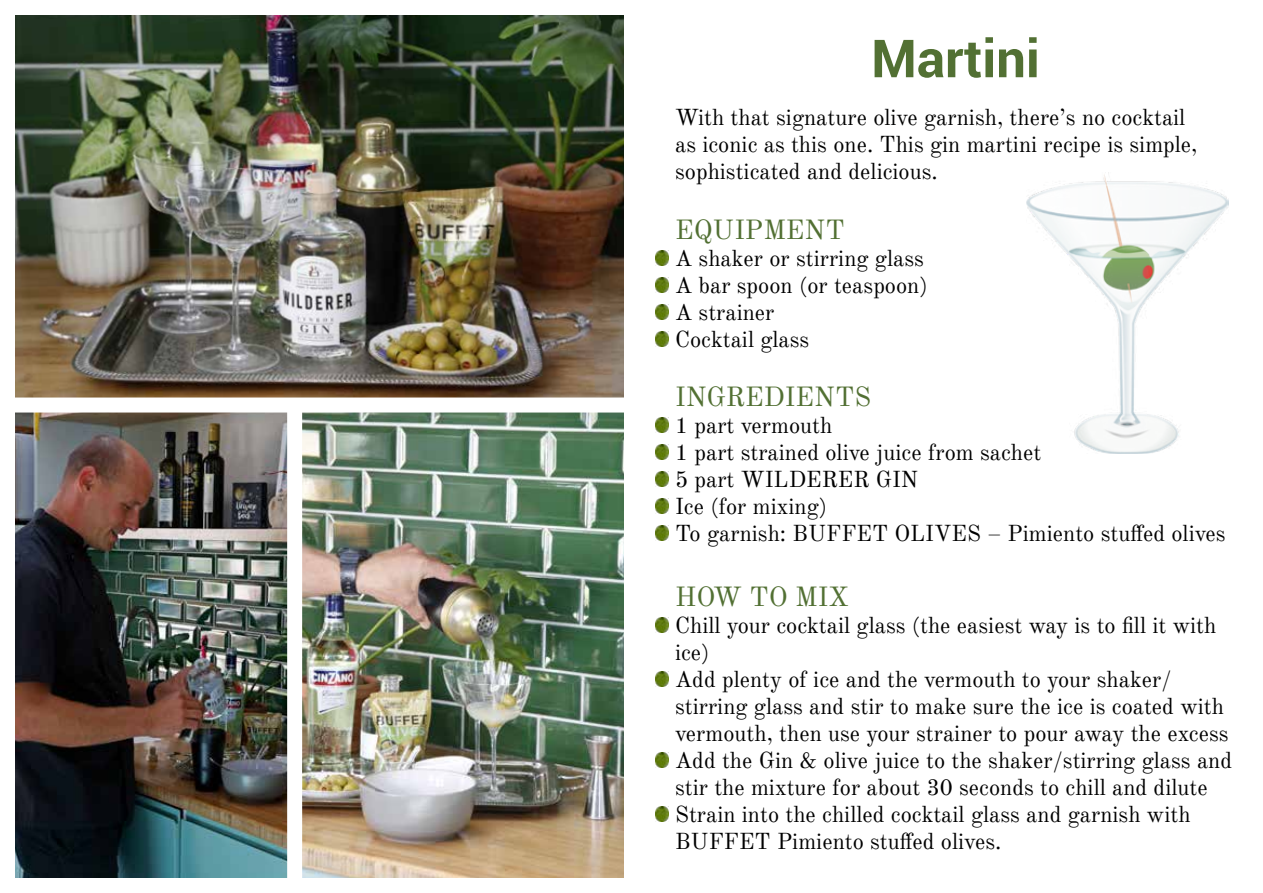
<style>
.page{position:relative;width:1263px;height:893px;background:#fff}
.page>*{position:absolute;margin:0;border:0;box-sizing:border-box;transform-origin:0 0}
.t1{font:700 52.5px "Roboto";color:#527033}
.t2{font:27px "Old Standard TT";color:#527033}
.t3{font:22.5px/27px "Old Standard TT";color:#000101}
</style>
<div class="page">
<img style="left:16px;top:16px;width:608px;height:382px">
<img style="left:302px;top:412px;width:322px;height:465px">
<img style="left:16px;top:412px;width:271px;height:465px">
<img style="left:1026px;top:172px;width:202px;height:282px">
<img style="left:656px;top:250px;width:12px;height:16px">
<img style="left:656px;top:277px;width:12px;height:15px">
<img style="left:656px;top:304px;width:12px;height:15px">
<img style="left:656px;top:331px;width:12px;height:15px">
<img style="left:656px;top:418px;width:12px;height:15px">
<img style="left:656px;top:445px;width:12px;height:15px">
<img style="left:656px;top:472px;width:12px;height:15px">
<img style="left:656px;top:499px;width:12px;height:15px">
<img style="left:656px;top:526px;width:12px;height:15px">
<img style="left:656px;top:617px;width:12px;height:16px">
<img style="left:656px;top:671px;width:12px;height:16px">
<img style="left:656px;top:752px;width:12px;height:16px">
<img style="left:656px;top:806px;width:12px;height:16px">
<h1 class="t1" style="left:871px;top:22px;width:170px">Martini</h1>
<p class="t3" style="left:675px;top:104px;width:524px">With that signature olive garnish, there’s no cocktail as iconic as this one. This gin martini recipe is simple, sophisticated and delicious.</p>
<p class="t2" style="left:675px;top:213px;width:171px">EQUIPMENT</p>
<p class="t3" style="left:675px;top:245px;width:254px">A shaker or stirring glass<br>A bar spoon (or teaspoon)<br>A strainer<br>Cocktail glass</p>
<p class="t2" style="left:675px;top:380px;width:197px">INGREDIENTS</p>
<p class="t3" style="left:675px;top:412px;width:552px">1 part vermouth<br>1 part strained olive juice from sachet<br>5 part WILDERER GIN<br>Ice (for mixing)<br>To garnish: BUFFET OLIVES – Pimiento stuffed olives</p>
<p class="t2" style="left:675px;top:580px;width:175px">HOW TO MIX</p>
<p class="t3" style="left:675px;top:612px;width:559px">Chill your cocktail glass (the easiest way is to fill it with ice)<br>Add plenty of ice and the vermouth to your shaker/ stirring glass and stir to make sure the ice is coated with vermouth, then use your strainer to pour away the excess Add the Gin &amp; olive juice to the shaker/stirring glass and stir the mixture for about 30 seconds to chill and dilute Strain into the chilled cocktail glass and garnish with BUFFET Pimiento stuffed olives.</p>
</div>
